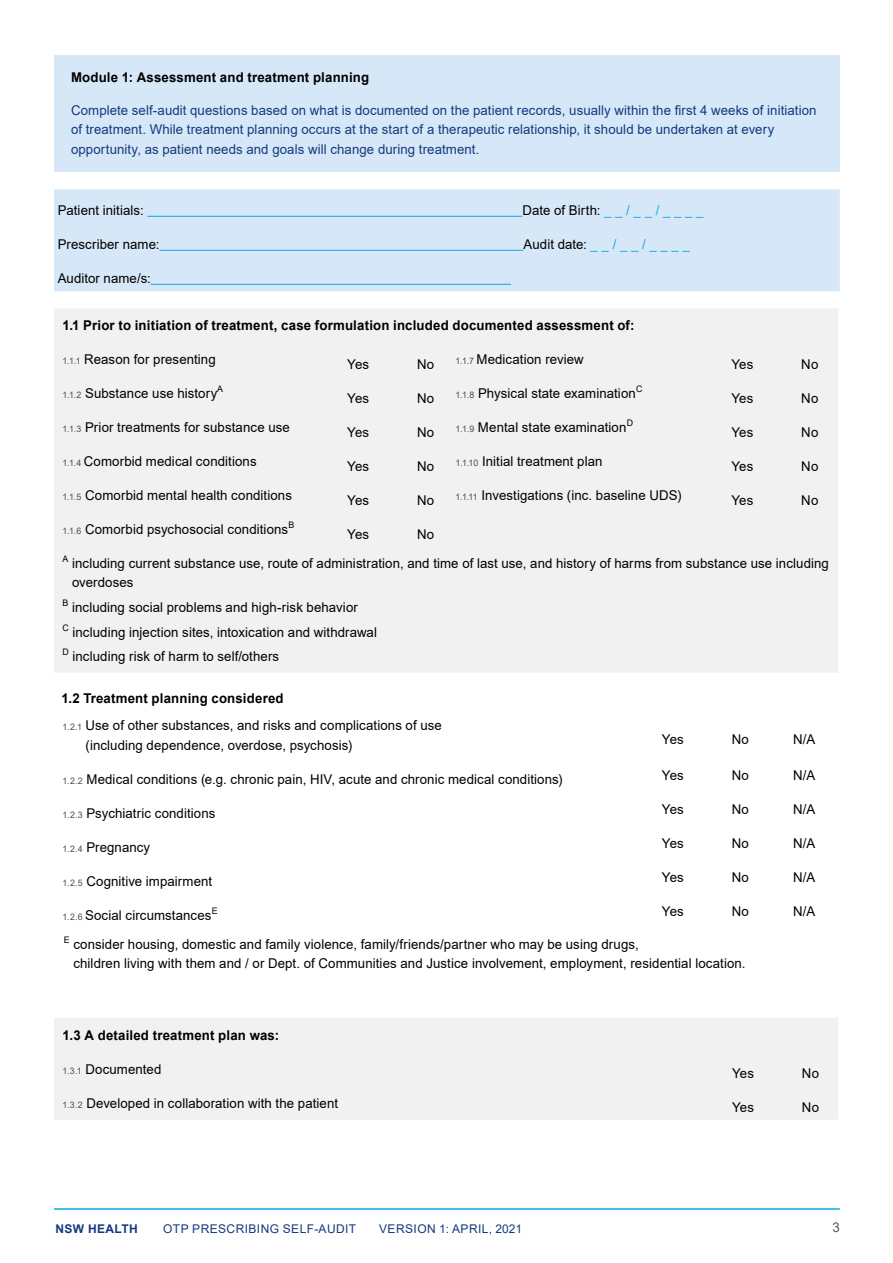
<style>
.page{position:relative;width:893px;height:1263px;background:#fff}
.page>*{position:absolute;margin:0;border:0;box-sizing:border-box;transform-origin:0 0}
.t1{font:13.5px/24.8px "Arial";letter-spacing:.005em;color:#000}
.t2{font:13.5px/19.5px "Arial";letter-spacing:.005em;color:#15397f}
.t3{font:700 13.5px "Arial";letter-spacing:.015em;color:#000}
.t4{font:13.5px "Arial";color:#58595b}
.t5{font:12px "Arial";letter-spacing:.035em;color:#15397f}
.t6{font:700 12px "Arial";letter-spacing:.035em;color:#15397f}
.s1{color:#0baae2}
.s2{font-size:9px;color:#524b48}
.s3{font-weight:700}
</style>
<div class="page">
<hr style="left:54px;top:1208px;width:786px;height:2px;background:#0baae2">
<div style="left:54px;top:56px;width:786px;height:116px;background:#d6e8f8"></div>
<div style="left:54px;top:189px;width:786px;height:102px;background:#d6e8f8"></div>
<hr style="left:147px;top:216px;width:375px;height:1px;background:#0baae2">
<hr style="left:159px;top:250px;width:364px;height:1px;background:#0baae2">
<hr style="left:151px;top:284px;width:360px;height:1px;background:#0baae2">
<div style="left:54px;top:309px;width:784px;height:364px;background:#f1f1f2"></div>
<div style="left:54px;top:1018px;width:784px;height:102px;background:#f1f1f2"></div>
<p class="t3" style="left:71px;top:68px;width:300px">Module 1: Assessment and treatment planning</p>
<p class="t2" style="left:71px;top:100px;width:747px">Complete self-audit questions based on what is documented on the patient records, usually within the first 4 weeks of initiation of treatment. While treatment planning occurs at the start of a therapeutic relationship, it should be undertaken at every opportunity, as patient needs and goals will change during treatment.</p>
<p class="t1" style="left:58px;top:198px;width:87px">Patient initials:</p>
<p class="t1" style="left:522px;top:198px;width:182px">Date of Birth: <span class="s1">_ _ / _ _ / _ _ _ _</span></p>
<p class="t1" style="left:58px;top:232px;width:103px">Prescriber name:</p>
<p class="t1" style="left:524px;top:232px;width:168px">Audit date: <span class="s1">_ _ / _ _ / _ _ _ _</span></p>
<p class="t1" style="left:58px;top:266px;width:95px">Auditor name/s:</p>
<p class="t3" style="left:63px;top:316px;width:573px">1.1 Prior to initiation of treatment, case formulation included documented assessment of:</p>
<p class="t1" style="left:63px;top:347px;width:155px"><span class="s2">1.1.1</span> Reason for presenting</p>
<p class="t1" style="left:347px;top:351px;width:23px">Yes</p>
<p class="t1" style="left:417px;top:351px;width:19px">No</p>
<p class="t1" style="left:455px;top:347px;width:130px"><span class="s2">1.1.7</span> Medication review</p>
<p class="t1" style="left:731px;top:351px;width:23px">Yes</p>
<p class="t1" style="left:801px;top:351px;width:19px">No</p>
<p class="t1" style="left:63px;top:381px;width:162px"><span class="s2">1.1.2</span> Substance use history<sup>A</sup></p>
<p class="t1" style="left:347px;top:385px;width:23px">Yes</p>
<p class="t1" style="left:417px;top:385px;width:19px">No</p>
<p class="t1" style="left:455px;top:381px;width:189px"><span class="s2">1.1.8</span> Physical state examination<sup>C</sup></p>
<p class="t1" style="left:731px;top:385px;width:23px">Yes</p>
<p class="t1" style="left:801px;top:385px;width:19px">No</p>
<p class="t1" style="left:63px;top:415px;width:229px"><span class="s2">1.1.3</span> Prior treatments for substance use</p>
<p class="t1" style="left:347px;top:419px;width:23px">Yes</p>
<p class="t1" style="left:417px;top:419px;width:19px">No</p>
<p class="t1" style="left:455px;top:415px;width:179px"><span class="s2">1.1.9</span> Mental state examination<sup>D</sup></p>
<p class="t1" style="left:731px;top:419px;width:23px">Yes</p>
<p class="t1" style="left:801px;top:419px;width:19px">No</p>
<p class="t1" style="left:63px;top:449px;width:196px"><span class="s2">1.1.4</span> Comorbid medical conditions</p>
<p class="t1" style="left:347px;top:453px;width:23px">Yes</p>
<p class="t1" style="left:417px;top:453px;width:19px">No</p>
<p class="t1" style="left:455px;top:449px;width:149px"><span class="s2">1.1.10</span> Initial treatment plan</p>
<p class="t1" style="left:731px;top:453px;width:23px">Yes</p>
<p class="t1" style="left:801px;top:453px;width:19px">No</p>
<p class="t1" style="left:63px;top:483px;width:231px"><span class="s2">1.1.5</span> Comorbid mental health conditions</p>
<p class="t1" style="left:347px;top:487px;width:23px">Yes</p>
<p class="t1" style="left:417px;top:487px;width:19px">No</p>
<p class="t1" style="left:455px;top:483px;width:228px"><span class="s2">1.1.11</span> Investigations (inc. baseline UDS)</p>
<p class="t1" style="left:731px;top:487px;width:23px">Yes</p>
<p class="t1" style="left:801px;top:487px;width:19px">No</p>
<p class="t1" style="left:63px;top:517px;width:233px"><span class="s2">1.1.6</span> Comorbid psychosocial conditions<sup>B</sup></p>
<p class="t1" style="left:347px;top:522px;width:23px">Yes</p>
<p class="t1" style="left:63px;top:519px;width:768px;line-height:28.8px;text-indent:355px">No<br><sup>A</sup> including current substance use, route of administration, and time of last use, and history of harms from substance use including</p>
<p class="t1" style="left:63px;top:570px;width:316px;text-indent:10px">overdoses<br><sup>B</sup> including social problems and high-risk behavior<br><sup>C</sup> including injection sites, intoxication and withdrawal <sup>D</sup> including risk of harm to self/others</p>
<p class="t1" style="left:61px;top:684px;width:382px;line-height:27.3px"><span class="s3">1.2 Treatment planning considered<br></span><span class="s2">1.2.1</span> Use of other substances, and risks and complications of use</p>
<p class="t1" style="left:86px;top:732px;width:268px">(including dependence, overdose, psychosis)</p>
<p class="t1" style="left:662px;top:727px;width:23px">Yes</p>
<p class="t1" style="left:732px;top:727px;width:19px">No</p>
<p class="t1" style="left:793px;top:727px;width:24px">N/A</p>
<p class="t1" style="left:63px;top:766px;width:501px"><span class="s2">1.2.2</span> Medical conditions (e.g. chronic pain, HIV, acute and chronic medical conditions)</p>
<p class="t1" style="left:662px;top:763px;width:23px">Yes</p>
<p class="t1" style="left:732px;top:763px;width:19px">No</p>
<p class="t1" style="left:793px;top:763px;width:24px">N/A</p>
<p class="t1" style="left:63px;top:800px;width:154px"><span class="s2">1.2.3</span> Psychiatric conditions</p>
<p class="t1" style="left:662px;top:797px;width:23px">Yes</p>
<p class="t1" style="left:732px;top:797px;width:19px">No</p>
<p class="t1" style="left:793px;top:797px;width:24px">N/A</p>
<p class="t1" style="left:63px;top:834px;width:89px"><span class="s2">1.2.4</span> Pregnancy</p>
<p class="t1" style="left:662px;top:831px;width:23px">Yes</p>
<p class="t1" style="left:732px;top:831px;width:19px">No</p>
<p class="t1" style="left:793px;top:831px;width:24px">N/A</p>
<p class="t1" style="left:63px;top:868px;width:151px"><span class="s2">1.2.5</span> Cognitive impairment</p>
<p class="t1" style="left:662px;top:865px;width:23px">Yes</p>
<p class="t1" style="left:732px;top:865px;width:19px">No</p>
<p class="t1" style="left:793px;top:865px;width:24px">N/A</p>
<p class="t1" style="left:63px;top:902px;width:157px"><span class="s2">1.2.6</span> Social circumstances<sup>E</sup></p>
<p class="t1" style="left:662px;top:899px;width:23px">Yes</p>
<p class="t1" style="left:732px;top:899px;width:19px">No</p>
<p class="t1" style="left:793px;top:899px;width:24px">N/A</p>
<p class="t1" style="left:73px;top:934px;width:674px;line-height:19.5px;text-indent:-10px"><sup>E</sup> consider housing, domestic and family violence, family/friends/partner who may be using drugs,<br>children living with them and / or Dept. of Communities and Justice involvement, employment, residential location.</p>
<p class="t3" style="left:63px;top:1025px;width:218px">1.3 A detailed treatment plan was:</p>
<p class="t1" style="left:63px;top:1056px;width:100px"><span class="s2">1.3.1</span> Documented</p>
<p class="t1" style="left:732px;top:1061px;width:23px">Yes</p>
<p class="t1" style="left:802px;top:1061px;width:19px">No</p>
<p class="t1" style="left:63px;top:1090px;width:277px"><span class="s2">1.3.2</span> Developed in collaboration with the patient</p>
<p class="t1" style="left:732px;top:1095px;width:23px">Yes</p>
<p class="t1" style="left:802px;top:1095px;width:19px">No</p>
<p class="t6" style="left:55px;top:1220px;width:84px">NSW HEALTH</p>
<p class="t5" style="left:163px;top:1220px;width:195px">OTP PRESCRIBING SELF-AUDIT</p>
<p class="t5" style="left:379px;top:1220px;width:144px">VERSION 1: APRIL, 2021</p>
<p class="t4" style="left:832px;top:1218px;width:9px">3</p>
</div>
